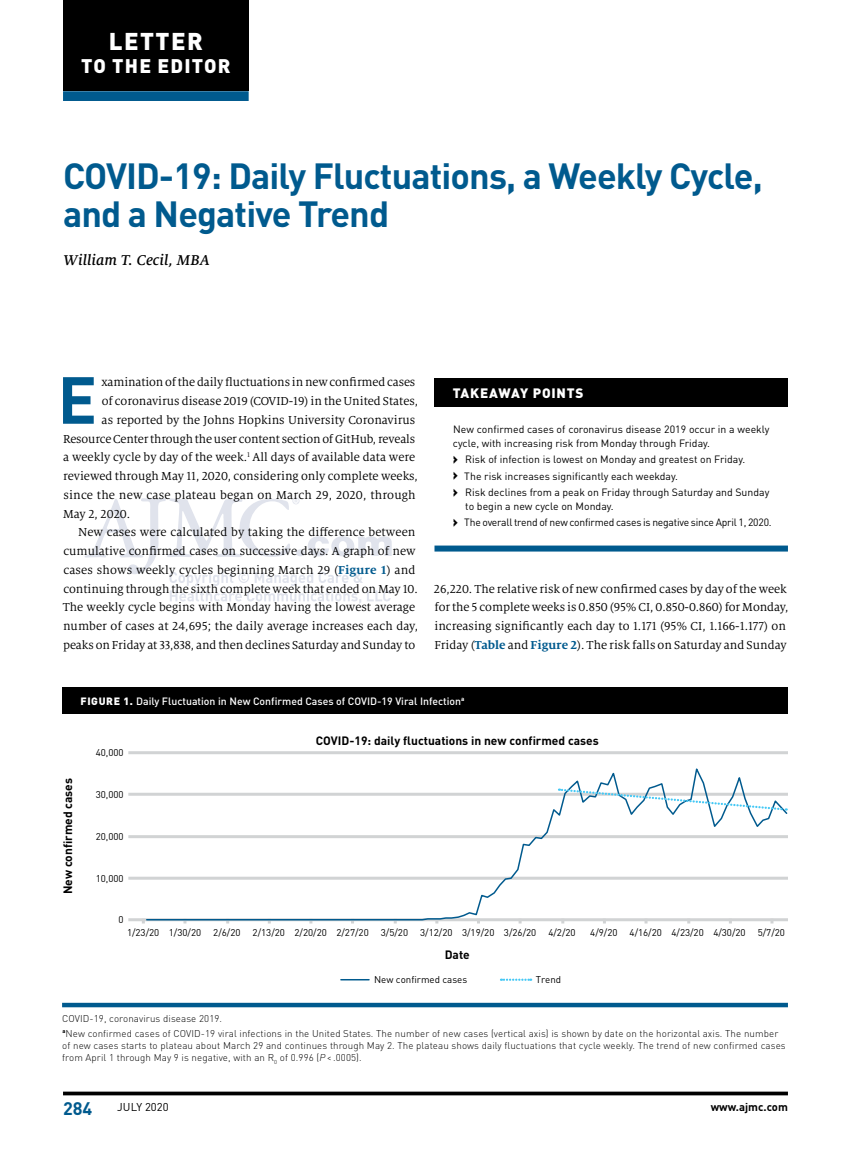
<style>
.page{position:relative;width:851px;height:1161px;background:#fff}
.page>*{position:absolute;margin:0;border:0;box-sizing:border-box;transform-origin:0 0}
.t1{font:700 65.4px "DINOT";color:#005a8e}
.t2{font:700 36px/37.5px "DINOT";letter-spacing:-.025em;color:#005a8e}
.t3{font:900 24px "DINOT";letter-spacing:.06em;color:#fff}
.t4{font:900 19.5px "DINOT";letter-spacing:.06em;color:#fff}
.t5{font:700 18px "DINOT";color:#005a8e}
.t6{font:italic 500 15.75px "Milo Serif OT";letter-spacing:.01em;color:#000}
.t7{font:900 13.5px "DINOT";letter-spacing:.06em;color:#fff}
.t8{font:12.75px/18.8px "Milo Serif OT";color:#000}
.t9{font:700 12px "DINOT";color:#000}
.t10{font:700 11.25px "DINOT";color:#000}
.t11{font:11.25px "DINOT";color:#000}
.t12{font:10.5px/16.5px "DINOT";color:#000}
.t13{font:10.5px/16.5px "DINOT";letter-spacing:-.02em;color:#000}
.t14{font:500 10.5px "DINOT";color:#fff}
.t15{font:300 9.75px/15px "DINOT";letter-spacing:.01em;color:#000}
.t16{font:9.75px "DINOT";color:#000}
.s1{font-weight:700;color:#005a8e}
.s2{font-weight:900;font-size:14.7px}
.s3{font-weight:900}
.s4{font-style:italic}
</style>
<div class="page">
<hr style="left:63px;top:1092px;width:725px;height:3px;background:#000">
<svg style="left:85px;top:497px;width:306px;height:107px"></svg>
<div style="left:434px;top:379px;width:354px;height:28px;background:#000"></div>
<div style="left:434px;top:546px;width:354px;height:6px;background:#005a8e"></div>
<div style="left:62px;top:688px;width:726px;height:26px;background:#000"></div>
<hr style="left:62px;top:1003px;width:726px;height:4px;background:#005a8e">
<hr style="left:128px;top:877px;width:659px;height:3px;background:#d1d3d4">
<hr style="left:128px;top:835px;width:659px;height:3px;background:#d1d3d4">
<hr style="left:128px;top:793px;width:659px;height:3px;background:#d1d3d4">
<hr style="left:128px;top:751px;width:659px;height:3px;background:#d1d3d4">
<hr style="left:128px;top:918px;width:659px;height:3px;background:#d1d3d4">
<svg style="left:145px;top:768px;width:642px;height:153px"></svg>
<svg style="left:341px;top:979px;width:28px;height:1px"></svg>
<svg style="left:559px;top:788px;width:227px;height:24px"></svg>
<svg style="left:501px;top:979px;width:30px;height:2px"></svg>
<div style="left:63px;top:0;width:186px;height:91px;background:#000"></div>
<div style="left:63px;top:91px;width:186px;height:10px;background:#005a8e"></div>
<h3 class="t3" style="left:109px;top:25px;width:95px">LETTER</h3>
<h3 class="t4" style="left:81px;top:53px;width:151px">TO THE EDITOR</h3>
<h2 class="t2" style="left:63px;top:156px;width:701px">COVID-19: Daily Fluctuations, a Weekly Cycle, and a Negative Trend</h2>
<p class="t6" style="left:63px;top:252px;width:148px">William T. Cecil, MBA</p>
<h1 class="t1" style="left:58px;top:357px;width:41px">E</h1>
<p class="t8" style="left:101px;top:373px;width:315px">xamination of the daily fluctuations in new confirmed cases</p>
<p class="t8" style="left:102px;top:392px;width:318px">of coronavirus disease 2019 (COVID-19) in the United States,</p>
<p class="t8" style="left:102px;top:411px;width:315px">as reported by the Johns Hopkins University Coronavirus</p>
<p class="t8" style="left:63px;top:429px;width:354px">Resource Center through the user content section of GitHub, reveals</p>
<p class="t8" style="left:63px;top:448px;width:353px">a weekly cycle by day of the week.<sup>1</sup> All days of available data were</p>
<p class="t8" style="left:63px;top:467px;width:356px">reviewed through May 11, 2020, considering only complete weeks,</p>
<p class="t8" style="left:63px;top:486px;width:354px">since the new case plateau began on March 29, 2020, through</p>
<p class="t8" style="left:63px;top:504px;width:69px">May 2, 2020.</p>
<p class="t8" style="left:78px;top:523px;width:339px">New cases were calculated by taking the difference between</p>
<p class="t8" style="left:63px;top:542px;width:354px">cumulative confirmed cases on successive days. A graph of new</p>
<p class="t8" style="left:63px;top:561px;width:353px">cases shows weekly cycles beginning March 29 (<span class="s1">Figure 1</span>) and</p>
<p class="t8" style="left:63px;top:579px;width:356px">continuing through the sixth complete week that ended on May 10.</p>
<p class="t8" style="left:63px;top:598px;width:354px">The weekly cycle begins with Monday having the lowest average</p>
<p class="t8" style="left:63px;top:617px;width:356px">number of cases at 24,695; the daily average increases each day,</p>
<p class="t8" style="left:63px;top:636px;width:353px">peaks on Friday at 33,838, and then declines Saturday and Sunday to</p>
<p class="t7" style="left:452px;top:384px;width:132px">TAKEAWAY POINTS</p>
<p class="t12" style="left:453px;top:422px;width:318px;line-height:13.5px">New confirmed cases of coronavirus disease 2019 occur in a weekly cycle, with increasing risk from Monday through Friday.</p>
<p class="t12" style="left:453px;top:451px;width:318px"><span class="s2">›</span> Risk of infection is lowest on Monday and greatest on Friday.<br><span class="s2">›</span> The risk increases significantly each weekday.<br><span class="s2">›</span> Risk declines from a peak on Friday through Saturday and Sunday</p>
<p class="t13" style="left:453px;top:497px;width:320px;text-indent:12px">to begin a new cycle on Monday.<br><span class="s2">›</span> The overall trend of new confirmed cases is negative since April 1, 2020.</p>
<p class="t8" style="left:434px;top:579px;width:356px">26,220. The relative risk of new confirmed cases by day of the week for the 5 complete weeks is 0.850 (95% CI, 0.850-0.860) for Monday, increasing significantly each day to 1.171 (95% CI, 1.166-1.177) on Friday (<span class="s1">Table</span> and <span class="s1">Figure 2</span>). The risk falls on Saturday and Sunday</p>
<p class="t14" style="left:80px;top:694px;width:385px"><span class="s3">FIGURE 1.</span> Daily Fluctuation in New Confirmed Cases of COVID-19 Viral Infection<sup>a</sup></p>
<p class="t9" style="left:60px;top:894px;width:118px;rotate:-90deg">New confirmed cases</p>
<p class="t16" style="left:96px;top:746px;width:30px">40,000</p>
<p class="t16" style="left:96px;top:788px;width:30px">30,000</p>
<p class="t16" style="left:96px;top:830px;width:30px">20,000</p>
<p class="t16" style="left:96px;top:872px;width:30px">10,000</p>
<p class="t16" style="left:119px;top:913px;width:7px">0</p>
<p class="t9" style="left:316px;top:733px;width:284px">COVID-19: daily fluctuations in new confirmed cases</p>
<p class="t16" style="left:127px;top:926px;width:450px">1/23/20 1/30/20 2/6/20 2/13/20 2/20/20 2/27/20 3/5/20 3/12/20 3/19/20 3/26/20 4/2/20</p>
<p class="t16" style="left:590px;top:926px;width:196px">4/9/20 4/16/20 4/23/20 4/30/20 5/7/20</p>
<p class="t9" style="left:444px;top:947px;width:27px">Date</p>
<p class="t16" style="left:374px;top:974px;width:95px">New confirmed cases</p>
<p class="t16" style="left:535px;top:974px;width:27px">Trend</p>
<p class="t15" style="left:62px;top:1010px;width:717px">COVID-19, coronavirus disease 2019.<br><sup>a</sup>New confirmed cases of COVID-19 viral infections in the United States. The number of new cases (vertical axis) is shown by date on the horizontal axis. The number</p>
<p class="t15" style="left:62px;top:1039px;width:725px;line-height:12px">of new cases starts to plateau about March 29 and continues through May 2. The plateau shows daily fluctuations that cycle weekly. The trend of new confirmed cases from April 1 through May 9 is negative, with an R<sub>0</sub> of 0.996 (<span class="s4">P</span>&lt; .0005).</p>
<h3 class="t5" style="left:63px;top:1096px;width:31px">284</h3>
<p class="t11" style="left:117px;top:1100px;width:53px">JULY 2020</p>
<p class="t10" style="left:710px;top:1099px;width:79px">www.ajmc.com</p>
</div>
